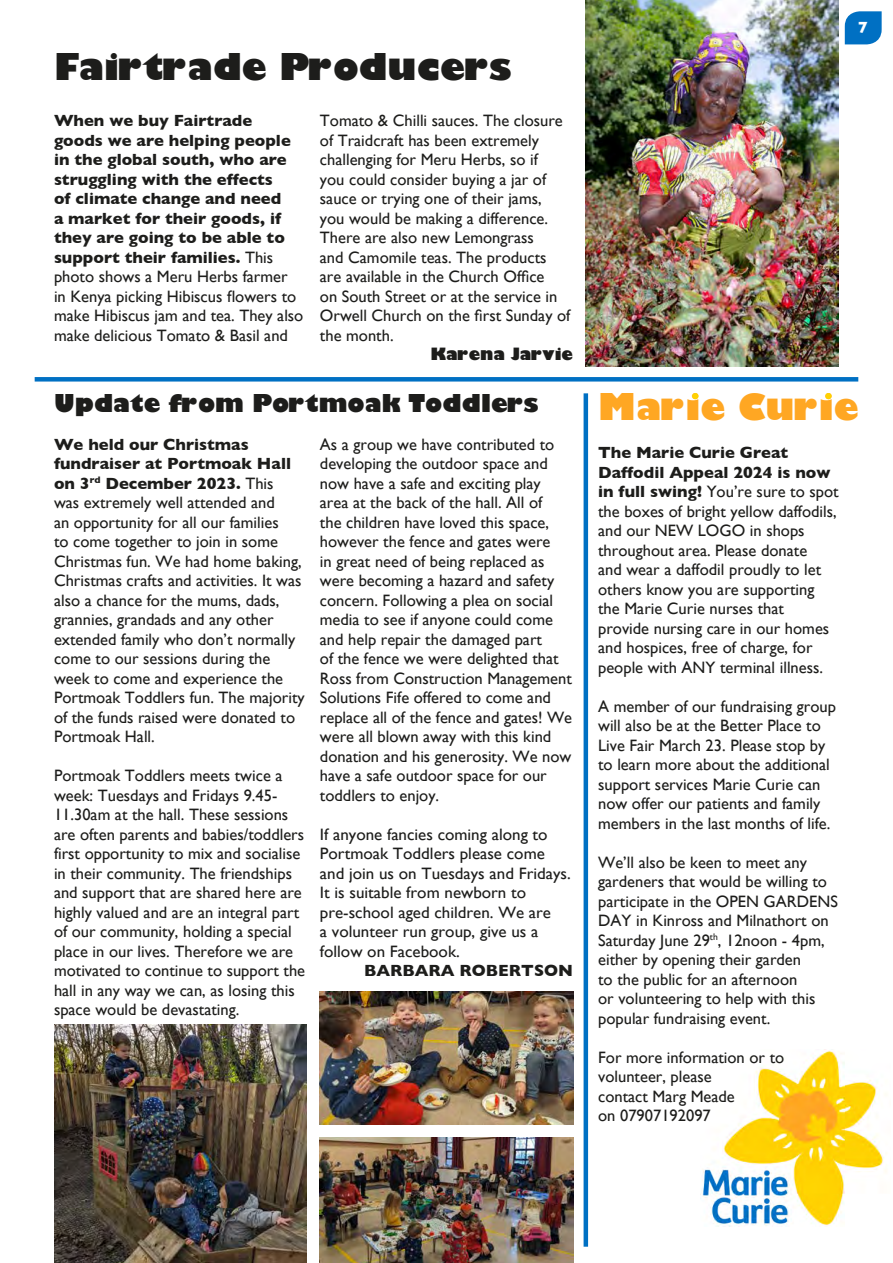
<style>
.page{position:relative;width:893px;height:1263px;background:#fff}
.page>*{position:absolute;margin:0;border:0;box-sizing:border-box;transform-origin:0 0}
.t1{font:800 36px "Gill Sans";color:#1d1d1b}
.t2{font:800 36px "Gill Sans";color:#ffa723}
.t3{font:800 24px "Gill Sans";color:#1d1d1b}
.t4{font:16.5px/19.5px "Gill Sans";color:#1d1d1b}
.t5{font:700 16.5px/19.5px "Gill Sans";color:#1d1d1b}
.t6{font:800 16.5px "Gill Sans";color:#1d1d1b}
.t7{font:700 16.5px "Gill Sans";color:#fff}
.s1{font-weight:400}
.s2{font-weight:700}
</style>
<div class="page">
<img style="left:54px;top:1025px;width:253px;height:238px">
<img style="left:586px;top:0;width:253px;height:367px">
<svg style="left:845px;top:11px;width:37px;height:33px"></svg>
<img style="left:700px;top:1050px;width:187px;height:177px">
<img style="left:320px;top:991px;width:253px;height:134px">
<img style="left:320px;top:1137px;width:253px;height:126px">
<hr style="left:584px;top:393px;width:4px;height:854px;background:#0070c3">
<div style="left:35px;top:377px;width:823px;height:5px;background:#0070c3"></div>
<div style="left:825px;top:393px;width:7px;height:6px;background:#ffd200;border-radius:50%"></div>
<svg style="left:692px;top:393px;width:6px;height:6px"></svg>
<h1 class="t1" style="left:54px;top:39px;width:459px">Fairtrade Producers</h1>
<p class="t5" style="left:54px;top:110px;width:251px">When we buy Fairtrade goods we are helping people in the global south, who are struggling with the effects<br>of climate change and need<br>a market for their goods, if they are going to be able to support their families. <span class="s1">This photo shows a Meru Herbs farmer in Kenya picking Hibiscus flowers to make Hibiscus jam and tea. They also make delicious Tomato &amp; Basil and</span></p>
<p class="t4" style="left:320px;top:111px;width:252px">Tomato &amp; Chilli sauces. The closure of Traidcraft has been extremely challenging for Meru Herbs, so if<br>you could consider buying a jar of sauce or trying one of their jams, you would be making a difference.<br>There are also new Lemongrass<br>and Camomile teas. The products are available in the Church Office<br>on South Street or at the service in<br>Orwell Church on the first Sunday of the month.</p>
<p class="t6" style="left:430px;top:341px;width:144px">Karena Jarvie</p>
<h2 class="t3" style="left:54px;top:384px;width:486px">Update from Portmoak Toddlers</h2>
<p class="t4" style="left:54px;top:434px;width:252px"><span class="s2">We held our Christmas fundraiser at Portmoak Hall on 3</span><sup>rd</sup> <span class="s2">December 2023.</span> This<br>was extremely well attended and<br>an opportunity for all our families<br>to come together to join in some<br>Christmas fun. We had home baking,<br>Christmas crafts and activities. It was also a chance for the mums, dads, grannies, grandads and any other extended family who don’t normally come to our sessions during the week to come and experience the<br>Portmoak Toddlers fun. The majority of the funds raised were donated to<br>Portmoak Hall.</p>
<p class="t4" style="left:54px;top:766px;width:253px">Portmoak Toddlers meets twice a week: Tuesdays and Fridays 9.45- 11.30am at the hall. These sessions are often parents and babies/toddlers first opportunity to mix and socialise in their community. The friendships and support that are shared here are highly valued and are an integral part of our community, holding a special place in our lives. Therefore we are motivated to continue to support the hall in any way we can, as losing this space would be devastating.</p>
<p class="t4" style="left:320px;top:434px;width:254px">As a group we have contributed to developing the outdoor space and now have a safe and exciting play area at the back of the hall. All of<br>the children have loved this space, however the fence and gates were<br>in great need of being replaced as were becoming a hazard and safety concern. Following a plea on social media to see if anyone could come and help repair the damaged part<br>of the fence we were delighted that<br>Ross from Construction Management<br>Solutions Fife offered to come and replace all of the fence and gates! We were all blown away with this kind donation and his generosity. We now have a safe outdoor space for our toddlers to enjoy.</p>
<p class="t4" style="left:320px;top:824px;width:252px">If anyone fancies coming along to<br>Portmoak Toddlers please come and join us on Tuesdays and Fridays.<br>It is suitable from newborn to pre-school aged children. We are<br>a volunteer run group, give us a follow on Facebook.</p>
<p class="t5" style="left:364px;top:960px;width:211px">BARBARA ROBERTSON</p>
<p class="t7" style="left:858px;top:14px;width:11px">7</p>
<h1 class="t2" style="left:598px;top:379px;width:262px">Marie Curie</h1>
<p class="t4" style="left:598px;top:443px;width:242px"><span class="s2">The Marie Curie Great<br>Daffodil Appeal 2024 is now in full swing!</span> You’re sure to spot the boxes of bright yellow daffodils, and our NEW LOGO in shops throughout area. Please donate<br>and wear a daffodil proudly to let others know you are supporting the Marie Curie nurses that provide nursing care in our homes and hospices, free of charge, for people with ANY terminal illness.</p>
<p class="t4" style="left:598px;top:696px;width:239px">A member of our fundraising group will also be at the Better Place to Live Fair March 23. Please stop by to learn more about the additional support services Marie Curie can now offer our patients and family members in the last months of life.</p>
<p class="t4" style="left:598px;top:852px;width:241px">We’ll also be keen to meet any gardeners that would be willing to participate in the OPEN GARDENS<br>DAY in Kinross and Milnathort on<br>Saturday June 29<sup>th</sup>, 12noon - 4pm, either by opening their garden<br>to the public for an afternoon<br>or volunteering to help with this popular fundraising event.</p>
<p class="t4" style="left:598px;top:1047px;width:188px">For more information or to volunteer, please<br>contact Marg Meade<br>on 07907192097</p>
</div>
